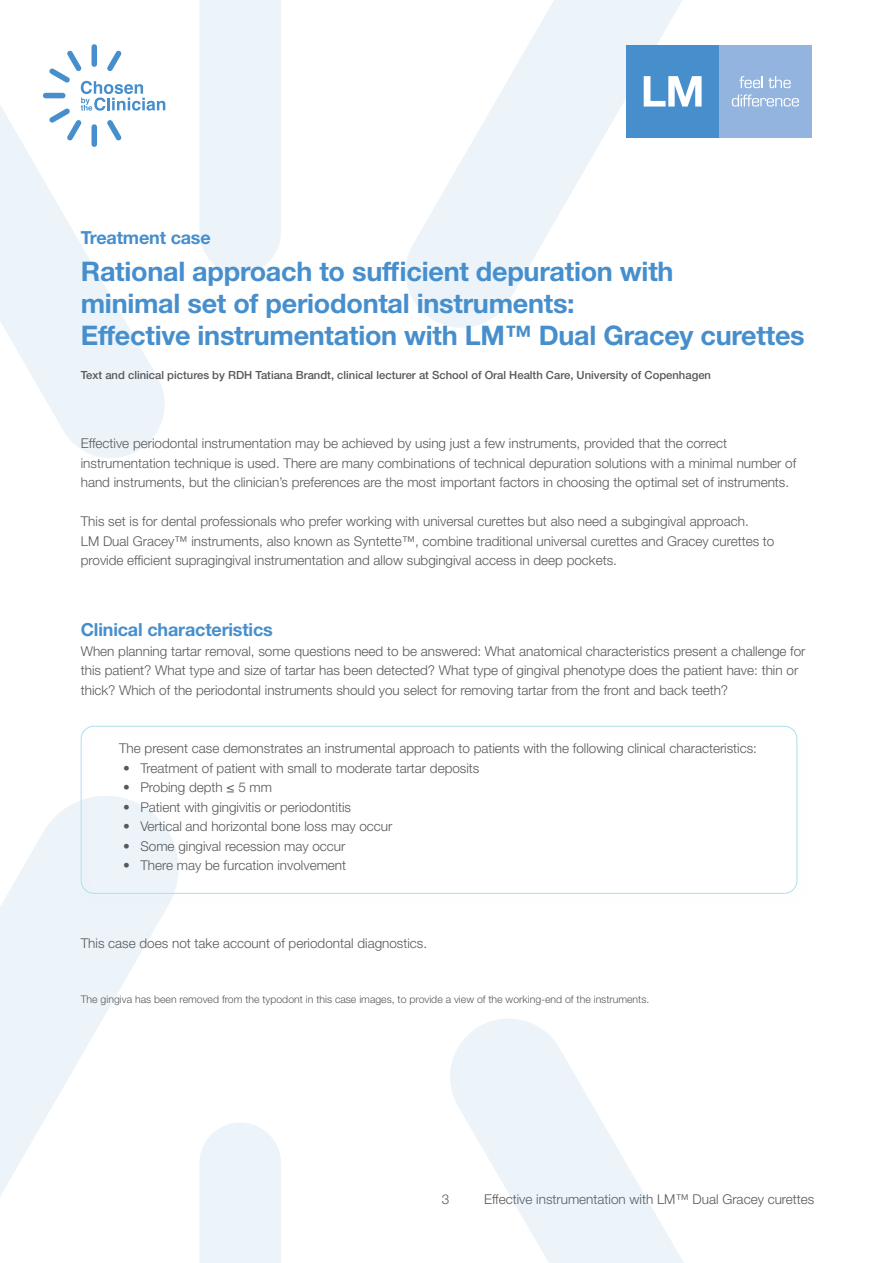
<style>
.page{position:relative;width:893px;height:1263px;background:#fff}
.page>*{position:absolute;margin:0;border:0;box-sizing:border-box;transform-origin:0 0}
.t1{font:700 27px/32.4px "Helvetica Neue LT Pro";letter-spacing:-.01em;color:#468fcc}
.t2{font:700 18px "Helvetica Neue LT Pro";letter-spacing:-.01em;color:#468fcc}
.t3{font:300 13.5px/19.5px "Helvetica Neue LT Pro";color:#57585a}
.t4{font:500 11.25px "Helvetica Neue LT Pro";color:#57585a}
.t5{font:300 10.5px "Helvetica Neue LT Pro";color:#57585a}
</style>
<div class="page">
<div style="left:626px;top:45px;width:93px;height:93px;background:#468fcc"></div>
<div style="left:719px;top:45px;width:93px;height:93px;background:#92b4de"></div>
<svg style="left:691px;top:76px;width:11px;height:31px"></svg>
<svg style="left:732px;top:94px;width:67px;height:13px"></svg>
<svg style="left:739px;top:76px;width:52px;height:12px"></svg>
<svg style="left:406px;top:0;width:285px;height:328px"></svg>
<svg style="left:450px;top:1019px;width:234px;height:244px;fill:#ecf4fa"></svg>
<div style="left:199px;top:0;width:82px;height:274px;background:#ecf4fa"></div>
<svg style="left:0;top:92px;width:166px;height:366px;fill:#ecf4fa"></svg>
<div style="left:199px;top:1123px;width:82px;height:140px;background:#ecf4fa"></div>
<svg style="left:0;top:802px;width:167px;height:394px;fill:#ecf4fa"></svg>
<div style="left:91px;top:44px;width:6px;height:23px;background:#468fcc;border-radius:3px"></div>
<div style="left:91px;top:124px;width:6px;height:23px;background:#468fcc;border-radius:3px"></div>
<div style="left:43px;top:93px;width:23px;height:5px;background:#468fcc;border-radius:3px"></div>
<svg style="left:49px;top:50px;width:116px;height:91px"></svg>
<div style="left:78px;top:723px;width:734px;height:185px;background:#468fcc;opacity:.1"></div>
<div style="left:81px;top:726px;width:716px;height:168px;border:1px solid #acdfef;border-radius:13px"></div>
<h2 class="t2" style="left:81px;top:226px;width:131px">Treatment case</h2>
<h1 class="t1" style="left:81px;top:254px;width:725px">Rational approach to sufficient depuration with<br>minimal set of periodontal instruments:<br>Effective instrumentation with LM™ Dual Gracey curettes</h1>
<p class="t4" style="left:81px;top:368px;width:632px">Text and clinical pictures by RDH Tatiana Brandt, clinical lecturer at School of Oral Health Care, University of Copenhagen</p>
<p class="t3" style="left:81px;top:433px;width:717px">Effective periodontal instrumentation may be achieved by using just a few instruments, provided that the correct instrumentation technique is used. There are many combinations of technical depuration solutions with a minimal number of hand instruments, but the clinician’s preferences are the most important factors in choosing the optimal set of instruments.</p>
<p class="t3" style="left:81px;top:511px;width:695px">This set is for dental professionals who prefer working with universal curettes but also need a subgingival approach.<br>LM Dual Gracey™ instruments, also known as Syntette™, combine traditional universal curettes and Gracey curettes to provide efficient supragingival instrumentation and allow subgingival access in deep pockets.</p>
<h2 class="t2" style="left:81px;top:619px;width:194px">Clinical characteristics</h2>
<p class="t3" style="left:81px;top:641px;width:726px">When planning tartar removal, some questions need to be answered: What anatomical characteristics present a challenge for this patient? What type and size of tartar has been detected? What type of gingival phenotype does the patient have: thin or thick? Which of the periodontal instruments should you select for removing tartar from the front and back teeth?</p>
<p class="t3" style="left:119px;top:738px;width:639px">The present case demonstrates an instrumental approach to patients with the following clinical characteristics:</p>
<p class="t3" style="left:123px;top:758px;width:358px">• Treatment of patient with small to moderate tartar deposits</p>
<p class="t3" style="left:123px;top:777px;width:150px">• Probing depth ≤ 5 mm</p>
<p class="t3" style="left:123px;top:797px;width:229px">• Patient with gingivitis or periodontitis</p>
<p class="t3" style="left:123px;top:816px;width:271px">• Vertical and horizontal bone loss may occur</p>
<p class="t3" style="left:123px;top:836px;width:224px">• Some gingival recession may occur</p>
<p class="t3" style="left:123px;top:855px;width:224px">• There may be furcation involvement</p>
<p class="t3" style="left:81px;top:933px;width:348px">This case does not take account of periodontal diagnostics.</p>
<p class="t5" style="left:81px;top:992px;width:570px">The gingiva has been removed from the typodont in this case images, to provide a view of the working-end of the instruments.</p>
<p class="t3" style="left:442px;top:1189px;width:9px">3</p>
<p class="t3" style="left:484px;top:1189px;width:332px">Effective instrumentation with LM™ Dual Gracey curettes</p>
</div>
